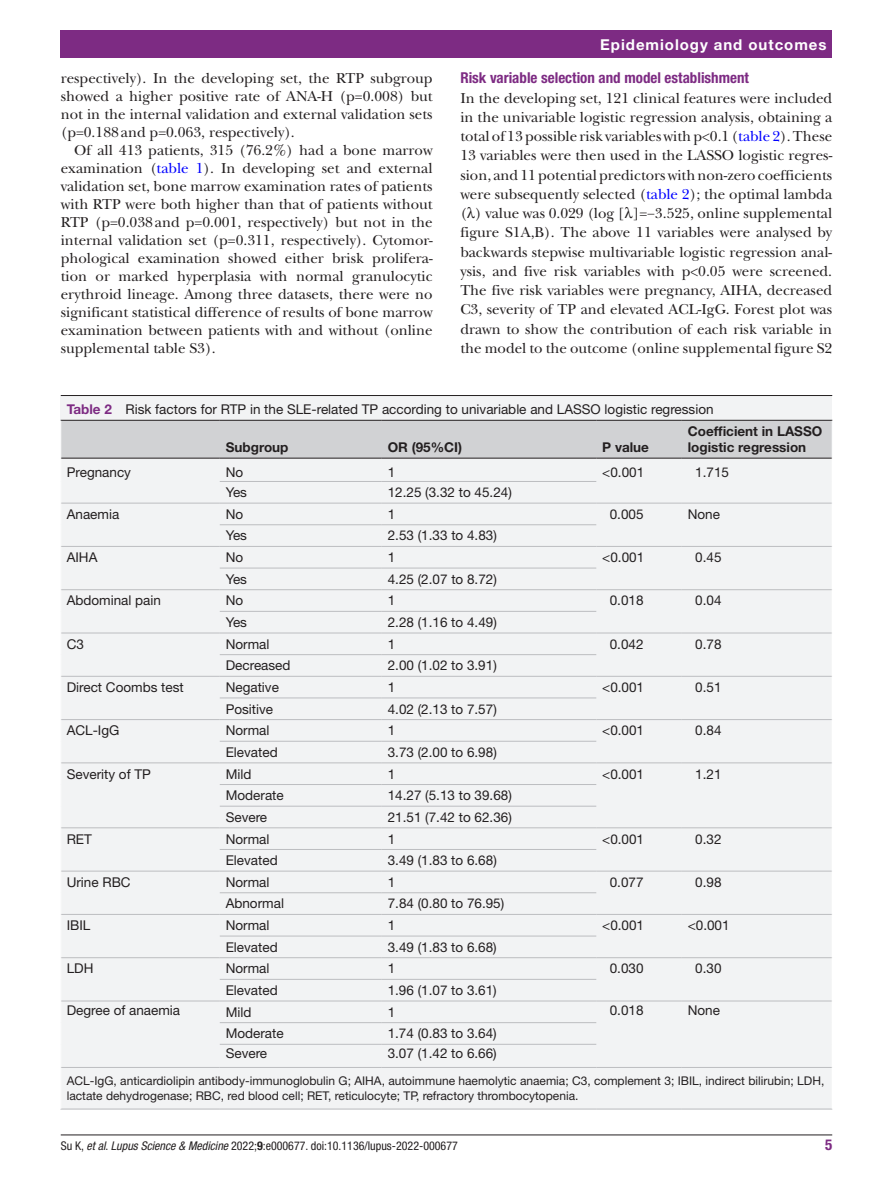
<style>
.page{position:relative;width:893px;height:1191px;background:#fff}
.page>*{position:absolute;margin:0;border:0;box-sizing:border-box;transform-origin:0 0}
.t1{font:15px/18px "New Baskerville";color:#231f20;text-align:justify}
.t2{font:700 condensed 15px "Helvetica Neue LT Std";color:#7d2b83}
.t3{font:700 15px "Helvetica Neue LT Std";letter-spacing:.065em;color:#fff}
.t4{font:13.5px "Helvetica Neue LT Std";color:#231f20}
.t5{font:700 13.5px/16.2px "Helvetica Neue LT Std";color:#231f20}
.t6{font:12px/15px "Helvetica Neue LT Std";color:#231f20}
.t7{font:condensed 12px "Helvetica Neue LT Std";color:#231f20}
.s1{color:#00f}
.s2{font-weight:700;color:#7d2b83}
.s3{font-style:italic}
.s4{font-weight:700}
</style>
<div class="page">
<hr style="left:61px;top:1134px;width:771px;height:1px;background:#231f20">
<div style="left:61px;top:31px;width:771px;height:27px;background:#7d2b83"></div>
<div style="left:61px;top:396px;width:771px;height:713px;background:#f2f3f4"></div>
<hr style="left:61px;top:395px;width:771px;height:1px;background:#231f20">
<hr style="left:596px;top:1067px;width:86px;height:1px;background:#bcbdc0">
<hr style="left:682px;top:1067px;width:150px;height:1px;background:#bcbdc0">
<hr style="left:220px;top:1067px;width:162px;height:1px;background:#bcbdc0">
<hr style="left:382px;top:1067px;width:214px;height:1px;background:#bcbdc0">
<hr style="left:61px;top:1067px;width:159px;height:1px;background:#bcbdc0">
<hr style="left:61px;top:1108px;width:159px;height:1px;background:#bcbdc0">
<hr style="left:220px;top:1108px;width:162px;height:1px;background:#bcbdc0">
<hr style="left:382px;top:1108px;width:214px;height:1px;background:#bcbdc0">
<hr style="left:596px;top:1108px;width:86px;height:1px;background:#bcbdc0">
<hr style="left:682px;top:1108px;width:150px;height:1px;background:#bcbdc0">
<svg style="left:60px;top:420px;width:773px;height:625px"></svg>
<p class="t1" style="left:61px;top:69px;width:373px">respectively). In the developing set, the RTP subgroup showed a higher positive rate of ANA-H (p=0.008) but not in the internal validation and external validation sets (p=0.188and p=0.063, respectively).</p>
<p class="t1" style="left:61px;top:141px;width:373px;text-indent:14px">Of all 413 patients, 315 (76.2%) had a bone marrow examination (<span class="s1">table 1</span>). In developing set and external validation set, bone marrow examination rates of patients with RTP were both higher than that of patients without RTP (p=0.038and p=0.001, respectively) but not in the internal validation set (p=0.311, respectively). Cytomor&shy;phological examination showed either brisk prolifera&shy;tion or marked hyperplasia with normal granulocytic erythroid lineage. Among three datasets, there were no significant statistical difference of results of bone marrow examination between patients with and without (online supplemental table S3).</p>
<p class="t3" style="left:600px;top:35px;width:228px">Epidemiology and outcomes</p>
<p class="t2" style="left:460px;top:69px;width:290px">Risk variable selection and model establishment</p>
<p class="t1" style="left:460px;top:88px;width:373px;line-height:19.2px">In the developing set, 121 clinical features were included in the univariable logistic regression analysis, obtaining a total of 13 possible risk variables with p&lt;0.1 (<span class="s1">table 2</span>). These 13 variables were then used in the LASSO logistic regres&shy;sion, and 11 potential predictors with non-zero coefficients were subsequently selected (<span class="s1">table 2</span>); the optimal lambda ( ) value was 0.029 (log [ ]=−3.525, online supplemental figure S1A,B). The above 11 variables were analysed by backwards stepwise multivariable logistic regression anal&shy;ysis, and five risk variables with p&lt;0.05 were screened.<br>The five risk variables were pregnancy, AIHA, decreased C3, severity of TP and elevated ACL-IgG. Forest plot was drawn to show the contribution of each risk variable in the model to the outcome (online supplemental figure S2</p>
<p class="t4" style="left:67px;top:401px;width:648px"><span class="s2">Table 2</span> Risk factors for RTP in the SLE-related TP according to univariable and LASSO logistic regression</p>
<p class="t5" style="left:226px;top:439px;width:64px">Subgroup</p>
<p class="t5" style="left:388px;top:439px;width:76px">OR (95%CI)</p>
<p class="t5" style="left:602px;top:439px;width:48px">P value</p>
<p class="t5" style="left:688px;top:423px;width:136px">Coefficient in LASSO logistic regression</p>
<p class="t4" style="left:67px;top:464px;width:66px">Pregnancy</p>
<p class="t4" style="left:226px;top:464px;width:19px">No</p>
<p class="t4" style="left:388px;top:464px;width:9px">1</p>
<p class="t4" style="left:602px;top:464px;width:43px">&lt;0.001</p>
<p class="t4" style="left:695px;top:464px;width:35px">1.715</p>
<p class="t4" style="left:226px;top:484px;width:23px">Yes</p>
<p class="t4" style="left:388px;top:484px;width:126px">12.25 (3.32 to 45.24)</p>
<p class="t4" style="left:67px;top:506px;width:54px">Anaemia</p>
<p class="t4" style="left:226px;top:506px;width:19px">No</p>
<p class="t4" style="left:388px;top:506px;width:9px">1</p>
<p class="t4" style="left:610px;top:506px;width:35px">0.005</p>
<p class="t4" style="left:688px;top:506px;width:34px">None</p>
<p class="t4" style="left:226px;top:527px;width:23px">Yes</p>
<p class="t4" style="left:388px;top:527px;width:111px">2.53 (1.33 to 4.83)</p>
<p class="t4" style="left:67px;top:549px;width:32px">AIHA</p>
<p class="t4" style="left:226px;top:549px;width:19px">No</p>
<p class="t4" style="left:388px;top:549px;width:9px">1</p>
<p class="t4" style="left:602px;top:549px;width:43px">&lt;0.001</p>
<p class="t4" style="left:695px;top:549px;width:28px">0.45</p>
<p class="t4" style="left:226px;top:571px;width:23px">Yes</p>
<p class="t4" style="left:388px;top:571px;width:111px">4.25 (2.07 to 8.72)</p>
<p class="t4" style="left:67px;top:592px;width:96px">Abdominal pain</p>
<p class="t4" style="left:226px;top:592px;width:19px">No</p>
<p class="t4" style="left:388px;top:592px;width:9px">1</p>
<p class="t4" style="left:610px;top:592px;width:35px">0.018</p>
<p class="t4" style="left:695px;top:592px;width:28px">0.04</p>
<p class="t4" style="left:226px;top:614px;width:23px">Yes</p>
<p class="t4" style="left:388px;top:614px;width:111px">2.28 (1.16 to 4.49)</p>
<p class="t4" style="left:67px;top:636px;width:19px">C3</p>
<p class="t4" style="left:226px;top:636px;width:45px">Normal</p>
<p class="t4" style="left:388px;top:636px;width:9px">1</p>
<p class="t4" style="left:610px;top:636px;width:35px">0.042</p>
<p class="t4" style="left:695px;top:636px;width:28px">0.78</p>
<p class="t4" style="left:226px;top:657px;width:66px">Decreased</p>
<p class="t4" style="left:388px;top:657px;width:111px">2.00 (1.02 to 3.91)</p>
<p class="t4" style="left:67px;top:679px;width:119px">Direct Coombs test</p>
<p class="t4" style="left:226px;top:679px;width:55px">Negative</p>
<p class="t4" style="left:388px;top:679px;width:9px">1</p>
<p class="t4" style="left:602px;top:679px;width:43px">&lt;0.001</p>
<p class="t4" style="left:695px;top:679px;width:28px">0.51</p>
<p class="t4" style="left:226px;top:700px;width:49px">Positive</p>
<p class="t4" style="left:388px;top:700px;width:111px">4.02 (2.13 to 7.57)</p>
<p class="t4" style="left:67px;top:722px;width:54px">ACL-IgG</p>
<p class="t4" style="left:226px;top:722px;width:45px">Normal</p>
<p class="t4" style="left:388px;top:722px;width:9px">1</p>
<p class="t4" style="left:602px;top:722px;width:43px">&lt;0.001</p>
<p class="t4" style="left:695px;top:722px;width:28px">0.84</p>
<p class="t4" style="left:226px;top:744px;width:54px">Elevated</p>
<p class="t4" style="left:388px;top:744px;width:111px">3.73 (2.00 to 6.98)</p>
<p class="t4" style="left:67px;top:765px;width:86px">Severity of TP</p>
<p class="t4" style="left:226px;top:765px;width:27px">Mild</p>
<p class="t4" style="left:388px;top:765px;width:9px">1</p>
<p class="t4" style="left:602px;top:765px;width:43px">&lt;0.001</p>
<p class="t4" style="left:695px;top:765px;width:28px">1.21</p>
<p class="t4" style="left:226px;top:787px;width:60px">Moderate</p>
<p class="t4" style="left:388px;top:787px;width:126px">14.27 (5.13 to 39.68)</p>
<p class="t4" style="left:226px;top:809px;width:43px">Severe</p>
<p class="t4" style="left:388px;top:809px;width:126px">21.51 (7.42 to 62.36)</p>
<p class="t4" style="left:67px;top:830px;width:27px">RET</p>
<p class="t4" style="left:226px;top:830px;width:45px">Normal</p>
<p class="t4" style="left:388px;top:830px;width:9px">1</p>
<p class="t4" style="left:602px;top:830px;width:43px">&lt;0.001</p>
<p class="t4" style="left:695px;top:830px;width:28px">0.32</p>
<p class="t4" style="left:226px;top:852px;width:54px">Elevated</p>
<p class="t4" style="left:388px;top:852px;width:111px">3.49 (1.83 to 6.68)</p>
<p class="t4" style="left:67px;top:874px;width:65px">Urine RBC</p>
<p class="t4" style="left:226px;top:874px;width:45px">Normal</p>
<p class="t4" style="left:388px;top:874px;width:9px">1</p>
<p class="t4" style="left:610px;top:874px;width:35px">0.077</p>
<p class="t4" style="left:695px;top:874px;width:28px">0.98</p>
<p class="t4" style="left:226px;top:895px;width:60px">Abnormal</p>
<p class="t4" style="left:388px;top:895px;width:118px">7.84 (0.80 to 76.95)</p>
<p class="t4" style="left:67px;top:917px;width:25px">IBIL</p>
<p class="t4" style="left:226px;top:917px;width:45px">Normal</p>
<p class="t4" style="left:388px;top:917px;width:9px">1</p>
<p class="t4" style="left:602px;top:917px;width:43px">&lt;0.001</p>
<p class="t4" style="left:688px;top:917px;width:43px">&lt;0.001</p>
<p class="t4" style="left:226px;top:939px;width:54px">Elevated</p>
<p class="t4" style="left:388px;top:939px;width:111px">3.49 (1.83 to 6.68)</p>
<p class="t4" style="left:67px;top:960px;width:28px">LDH</p>
<p class="t4" style="left:226px;top:960px;width:45px">Normal</p>
<p class="t4" style="left:388px;top:960px;width:9px">1</p>
<p class="t4" style="left:610px;top:960px;width:35px">0.030</p>
<p class="t4" style="left:695px;top:960px;width:28px">0.30</p>
<p class="t4" style="left:226px;top:982px;width:54px">Elevated</p>
<p class="t4" style="left:388px;top:982px;width:111px">1.96 (1.07 to 3.61)</p>
<p class="t4" style="left:67px;top:1002px;width:115px">Degree of anaemia</p>
<p class="t4" style="left:226px;top:1003px;width:27px">Mild</p>
<p class="t4" style="left:388px;top:1003px;width:9px">1</p>
<p class="t4" style="left:610px;top:1002px;width:35px">0.018</p>
<p class="t4" style="left:688px;top:1002px;width:34px">None</p>
<p class="t4" style="left:226px;top:1025px;width:60px">Moderate</p>
<p class="t4" style="left:388px;top:1025px;width:111px">1.74 (0.83 to 3.64)</p>
<p class="t4" style="left:226px;top:1045px;width:43px">Severe</p>
<p class="t4" style="left:388px;top:1045px;width:111px">3.07 (1.42 to 6.66)</p>
<p class="t6" style="left:67px;top:1073px;width:759px">ACL-IgG, anticardiolipin antibody-immunoglobulin G; AIHA, autoimmune haemolytic anaemia; C3, complement 3; IBIL, indirect bilirubin; LDH, lactate dehydrogenase; RBC, red blood cell; RET, reticulocyte; TP, refractory thrombocytopenia.</p>
<p class="t7" style="left:61px;top:1138px;width:399px">Su K, <span class="s3">et al</span>. <span class="s3">Lupus Science &amp; Medicine</span> 2022;<span class="s4">9</span>:e000677. doi:10.1136/lupus-2022-000677</p>
<p class="t2" style="left:825px;top:1135px;width:9px">5</p>
</div>
